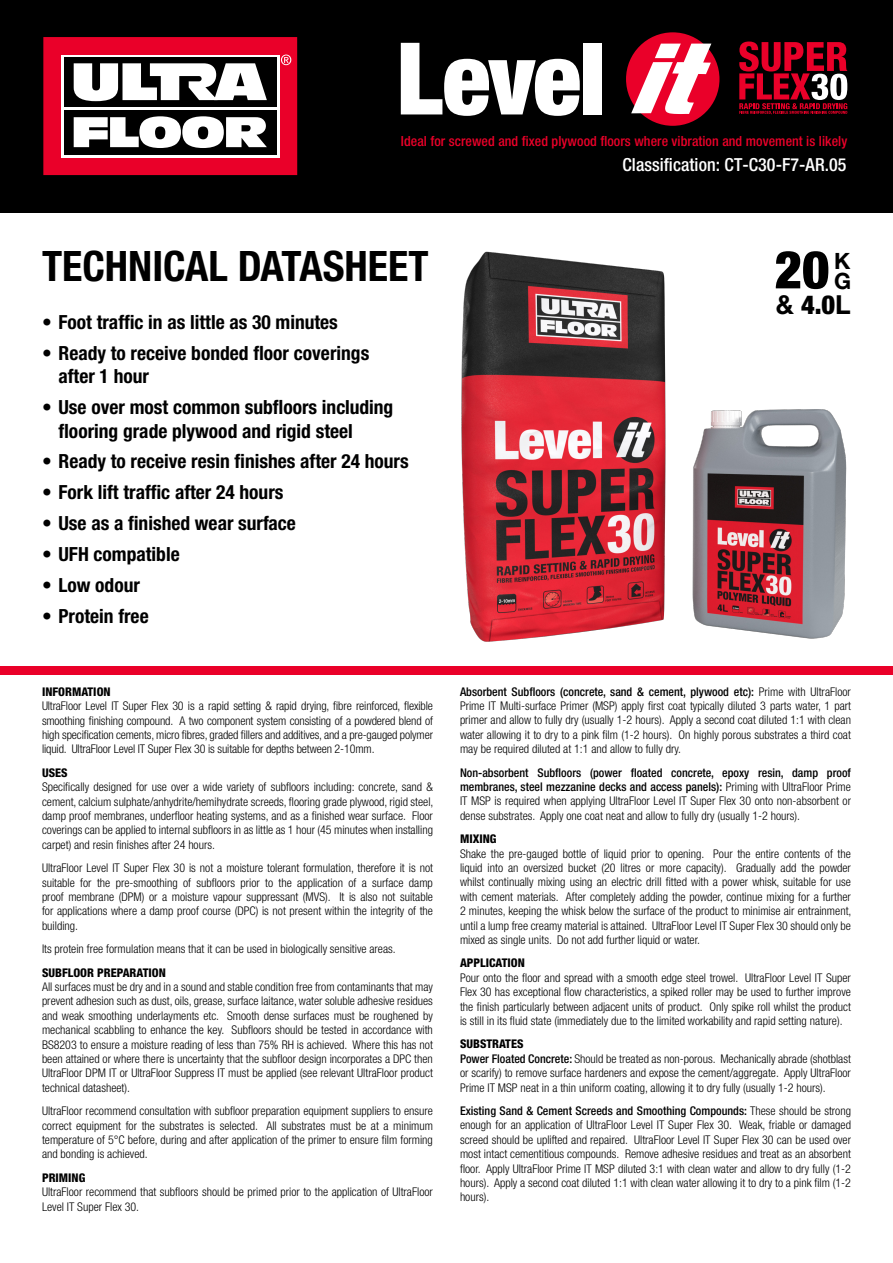
<style>
.page{position:relative;width:893px;height:1263px;background:#fff}
.page>*{position:absolute;margin:0;border:0;box-sizing:border-box;transform-origin:0 0}
.t1{font:900 condensed 52.5px "Helvetica Neue LT Pro";color:#000}
.t2{font:700 condensed 42px "Helvetica Neue LT Pro";color:#000}
.t3{font:900 condensed 26.25px "Helvetica Neue LT Pro";color:#000}
.t4{font:700 22.5px/19.5px "Helvetica Neue LT Pro";color:#000}
.t5{font:700 condensed 19.5px/23.4px "Helvetica Neue LT Pro";color:#000}
.t6{font:500 condensed 18px "Helvetica Neue LT Pro";letter-spacing:.005em;color:#fff}
.t7{font:500 condensed 13.95px "Helvetica Neue LT Pro";letter-spacing:.005em;color:#ea0029}
.t8{font:300 condensed 12px/14.4px "Helvetica Neue LT Pro";color:#000;text-align:justify}
.t9{font:800 condensed 12px "Helvetica Neue LT Pro";color:#000}
.s1{font-weight:700;font-stretch:normal}
.s2{font-weight:500}
</style>
<div class="page">
<img style="left:461px;top:251px;width:386px;height:391px">
<div style="left:0;top:0;width:893px;height:213px;background:#000"></div>
<svg style="left:401px;top:43px;width:179px;height:73px"></svg>
<div style="left:584px;top:43px;width:18px;height:71px;background:#fff"></div>
<div style="left:626px;top:32px;width:93px;height:94px;background:#ea0029;border-radius:50%"></div>
<svg style="left:631px;top:44px;width:80px;height:70px"></svg>
<svg style="left:739px;top:42px;width:108px;height:72px"></svg>
<div style="left:43px;top:37px;width:254px;height:138px;background:#ea0029"></div>
<svg style="left:281px;top:55px;width:10px;height:10px"></svg>
<svg style="left:61px;top:55px;width:219px;height:103px;background:#d7d7d7"></svg>
<div style="left:64px;top:110px;width:213px;height:44px;background:#000"></div>
<div style="left:64px;top:58px;width:213px;height:49px;background:#000"></div>
<svg style="left:74px;top:116px;width:193px;height:32px"></svg>
<svg style="left:74px;top:63px;width:193px;height:38px"></svg>
<div style="left:0;top:666px;width:893px;height:9px;background:#ea0029"></div>
<p class="t7" style="left:401px;top:133px;width:448px">Ideal for screwed and fixed plywood floors where vibration and movement is likely</p>
<p class="t6" style="left:622px;top:154px;width:225px">Classification: CT-C30-F7-AR.05</p>
<p class="t2" style="left:42px;top:240px;width:388px">TECHNICAL DATASHEET</p>
<p class="t5" style="left:42px;top:310px;width:297px">• Foot traffic in as little as 30 minutes</p>
<p class="t5" style="left:58px;top:341px;width:312px;text-indent:-16px">• Ready to receive bonded floor coverings after 1 hour</p>
<p class="t5" style="left:58px;top:395px;width:336px;text-indent:-16px">• Use over most common subfloors including flooring grade plywood and rigid steel</p>
<p class="t5" style="left:42px;top:450px;width:368px">• Ready to receive resin finishes after 24 hours</p>
<p class="t5" style="left:42px;top:480px;width:243px">• Fork lift traffic after 24 hours</p>
<p class="t5" style="left:42px;top:511px;width:255px">• Use as a finished wear surface</p>
<p class="t5" style="left:42px;top:542px;width:139px">• UFH compatible</p>
<p class="t5" style="left:42px;top:573px;width:100px">• Low odour</p>
<p class="t5" style="left:42px;top:604px;width:108px">• Protein free</p>
<p class="t9" style="left:42px;top:684px;width:70px">INFORMATION</p>
<p class="t8" style="left:42px;top:699px;width:393px">UltraFloor Level IT Super Flex 30 is a rapid setting &amp; rapid drying, fibre reinforced, flexible smoothing finishing compound. A two component system consisting of a powdered blend of high specification cements, micro fibres, graded fillers and additives, and a pre-gauged polymer liquid. UltraFloor Level IT Super Flex 30 is suitable for depths between 2-10mm.</p>
<p class="t9" style="left:42px;top:765px;width:27px">USES</p>
<p class="t8" style="left:42px;top:780px;width:393px">Specifically designed for use over a wide variety of subfloors including: concrete, sand &amp; cement, calcium sulphate/anhydrite/hemihydrate screeds, flooring grade plywood, rigid steel, damp proof membranes, underfloor heating systems, and as a finished wear surface. Floor coverings can be applied to internal subfloors in as little as 1 hour (45 minutes when installing carpet) and resin finishes after 24 hours.</p>
<p class="t8" style="left:42px;top:861px;width:393px">UltraFloor Level IT Super Flex 30 is not a moisture tolerant formulation, therefore it is not suitable for the pre-smoothing of subfloors prior to the application of a surface damp proof membrane (DPM) or a moisture vapour suppressant (MVS). It is also not suitable for applications where a damp proof course (DPC) is not present within the integrity of the building.</p>
<p class="t8" style="left:42px;top:942px;width:355px">Its protein free formulation means that it can be used in biologically sensitive areas.</p>
<p class="t9" style="left:42px;top:965px;width:125px">SUBFLOOR PREPARATION</p>
<p class="t8" style="left:42px;top:979px;width:393px">All surfaces must be dry and in a sound and stable condition free from contaminants that may prevent adhesion such as dust, oils, grease, surface laitance, water soluble adhesive residues and weak smoothing underlayments etc. Smooth dense surfaces must be roughened by mechanical scabbling to enhance the key. Subfloors should be tested in accordance with BS8203 to ensure a moisture reading of less than 75% RH is achieved. Where this has not been attained or where there is uncertainty that the subfloor design incorporates a DPC then UltraFloor DPM IT or UltraFloor Suppress IT must be applied (see relevant UltraFloor product technical datasheet).</p>
<p class="t8" style="left:42px;top:1104px;width:393px">UltraFloor recommend consultation with subfloor preparation equipment suppliers to ensure correct equipment for the substrates is selected. All substrates must be at a minimum temperature of 5°C before, during and after application of the primer to ensure film forming and bonding is achieved.</p>
<p class="t9" style="left:42px;top:1170px;width:45px">PRIMING</p>
<p class="t8" style="left:42px;top:1185px;width:392px">UltraFloor recommend that subfloors should be primed prior to the application of UltraFloor<br>Level IT Super Flex 30.</p>
<p class="t1" style="left:775px;top:237px;width:56px">20</p>
<p class="t4" style="left:834px;top:251px;width:19px">K<br>G</p>
<p class="t3" style="left:776px;top:288px;width:76px"><span class="s1">&amp;</span> 4.0<span class="s1">L</span></p>
<p class="t8" style="left:460px;top:684px;width:392px"><span class="s2">Absorbent Subfloors (concrete, sand &amp; cement, plywood etc):</span> Prime with UltraFloor Prime IT Multi-surface Primer (MSP) apply first coat typically diluted 3 parts water, 1 part primer and allow to fully dry (usually 1-2 hours). Apply a second coat diluted 1:1 with clean water allowing it to dry to a pink film (1-2 hours). On highly porous substrates a third coat may be required diluted at 1:1 and allow to fully dry.</p>
<p class="t8" style="left:460px;top:765px;width:392px"><span class="s2">Non-absorbent Subfloors (power floated concrete, epoxy resin, damp proof membranes, steel mezzanine decks and access panels):</span> Priming with UltraFloor Prime IT MSP is required when applying UltraFloor Level IT Super Flex 30 onto non-absorbent or dense substrates. Apply one coat neat and allow to fully dry (usually 1-2 hours).</p>
<p class="t9" style="left:460px;top:831px;width:38px">MIXING</p>
<p class="t8" style="left:460px;top:846px;width:393px">Shake the pre-gauged bottle of liquid prior to opening. Pour the entire contents of the liquid into an oversized bucket (20 litres or more capacity). Gradually add the powder whilst continually mixing using an electric drill fitted with a power whisk, suitable for use with cement materials. After completely adding the powder, continue mixing for a further 2 minutes, keeping the whisk below the surface of the product to minimise air entrainment, until a lump free creamy material is attained. UltraFloor Level IT Super Flex 30 should only be mixed as single units. Do not add further liquid or water.</p>
<p class="t9" style="left:460px;top:956px;width:66px">APPLICATION</p>
<p class="t8" style="left:460px;top:970px;width:392px">Pour onto the floor and spread with a smooth edge steel trowel. UltraFloor Level IT Super Flex 30 has exceptional flow characteristics, a spiked roller may be used to further improve the finish particularly between adjacent units of product. Only spike roll whilst the product is still in its fluid state (immediately due to the limited workability and rapid setting nature).</p>
<p class="t9" style="left:460px;top:1037px;width:65px">SUBSTRATES</p>
<p class="t8" style="left:460px;top:1051px;width:392px"><span class="s2">Power Floated Concrete:</span> Should be treated as non-porous. Mechanically abrade (shotblast or scarify) to remove surface hardeners and expose the cement/aggregate. Apply UltraFloor Prime IT MSP neat in a thin uniform coating, allowing it to dry fully (usually 1-2 hours).</p>
<p class="t8" style="left:460px;top:1103px;width:392px"><span class="s2">Existing Sand &amp; Cement Screeds and Smoothing Compounds:</span> These should be strong enough for an application of UltraFloor Level IT Super Flex 30. Weak, friable or damaged screed should be uplifted and repaired. UltraFloor Level IT Super Flex 30 can be used over most intact cementitious compounds. Remove adhesive residues and treat as an absorbent floor. Apply UltraFloor Prime IT MSP diluted 3:1 with clean water and allow to dry fully (1-2 hours). Apply a second coat diluted 1:1 with clean water allowing it to dry to a pink film (1-2 hours).</p>
</div>
